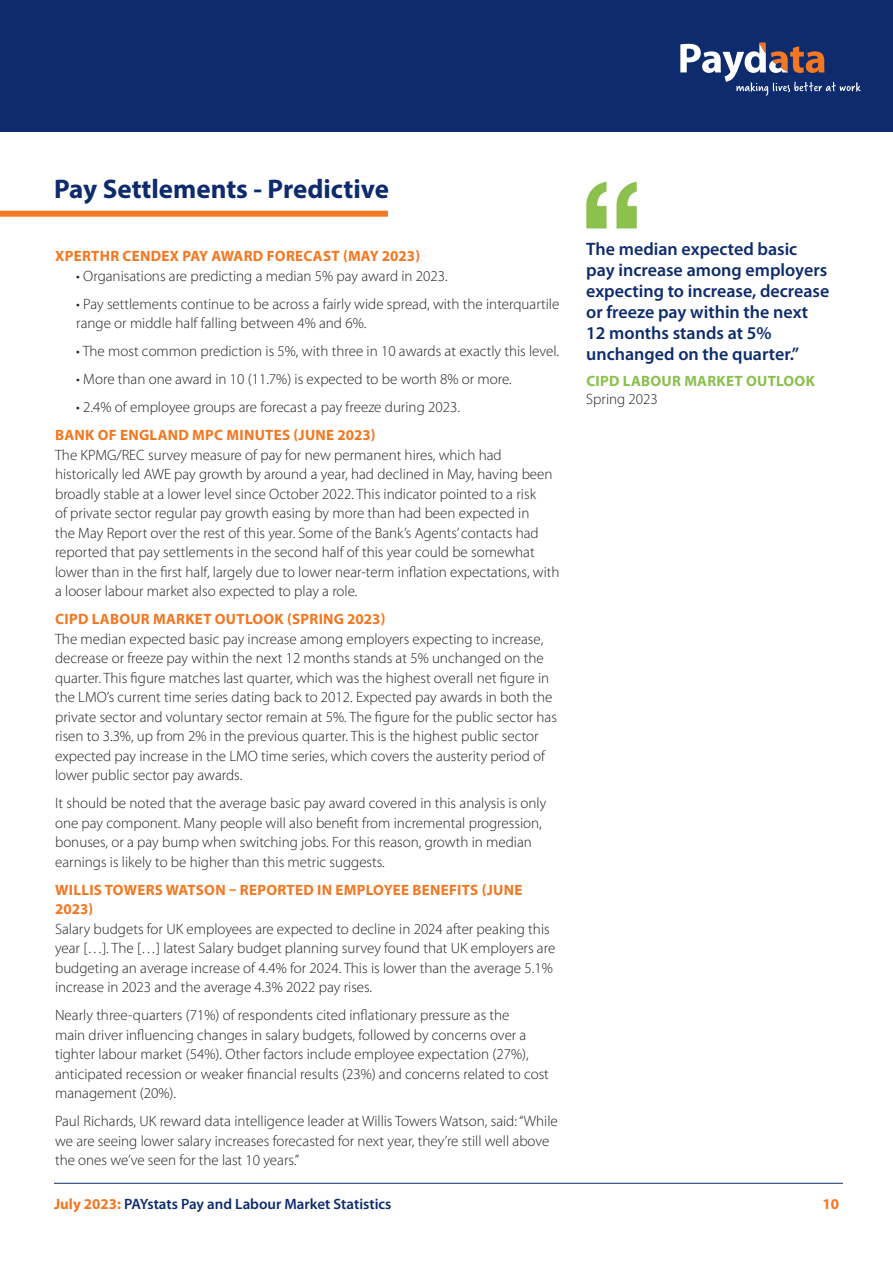
<style>
.page{position:relative;width:893px;height:1263px;background:#fff}
.page>*{position:absolute;margin:0;border:0;box-sizing:border-box;transform-origin:0 0}
.t1{font:700 27px "Myriad Pro";color:#0d2b6d}
.t2{font:600 18px/21px "Myriad Pro";color:#0d2b6d}
.t3{font:300 15px/19.5px "Myriad Pro";color:#231f20}
.t4{font:700 15px/19.5px "Myriad Pro";letter-spacing:.02em;color:#f47721}
.t5{font:600 15px "Myriad Pro";color:#0d2b6d}
.t6{font:700 15px "Myriad Pro";letter-spacing:.02em;color:#8bc04e}
.s1{font-weight:700;color:#f47721}
</style>
<div class="page">
<div style="left:0;top:211px;width:388px;height:6px;background:#f47721"></div>
<img style="left:586px;top:181px;width:51px;height:48px">
<div style="left:0;top:0;width:893px;height:132px;background:#0d2b6d"></div>
<svg style="left:680px;top:43px;width:181px;height:53px"></svg>
<hr style="left:54px;top:1183px;width:789px;height:1px;background:#0d2b6d">
<p class="t1" style="left:54px;top:171px;width:336px">Pay Settlements - Predictive</p>
<p class="t4" style="left:55px;top:246px;width:366px">XPERTHR CENDEX PAY AWARD FORECAST (MAY 2023)</p>
<p class="t3" style="left:76px;top:266px;width:373px">• Organisations are predicting a median 5% pay award in 2023.</p>
<p class="t3" style="left:76px;top:294px;width:485px">• Pay settlements continue to be across a fairly wide spread, with the interquartile range or middle half falling between 4% and 6%.</p>
<p class="t3" style="left:76px;top:341px;width:484px">• The most common prediction is 5%, with three in 10 awards at exactly this level.</p>
<p class="t3" style="left:76px;top:369px;width:437px">• More than one award in 10 (11.7%) is expected to be worth 8% or more.</p>
<p class="t3" style="left:76px;top:397px;width:385px">• 2.4% of employee groups are forecast a pay freeze during 2023.</p>
<p class="t4" style="left:55px;top:425px;width:322px">BANK OF ENGLAND MPC MINUTES (JUNE 2023)</p>
<p class="t3" style="left:55px;top:445px;width:506px">The KPMG/REC survey measure of pay for new permanent hires, which had historically led AWE pay growth by around a year, had declined in May, having been broadly stable at a lower level since October 2022. This indicator pointed to a risk<br>of private sector regular pay growth easing by more than had been expected in<br>the May Report over the rest of this year. Some of the Bank’s Agents’ contacts had reported that pay settlements in the second half of this year could be somewhat lower than in the first half, largely due to lower near-term inflation expectations, with a looser labour market also expected to play a role.</p>
<p class="t4" style="left:55px;top:609px;width:332px">CIPD LABOUR MARKET OUTLOOK (SPRING 2023)</p>
<p class="t3" style="left:55px;top:629px;width:503px">The median expected basic pay increase among employers expecting to increase, decrease or freeze pay within the next 12 months stands at 5% unchanged on the quarter. This figure matches last quarter, which was the highest overall net figure in the LMO’s current time series dating back to 2012. Expected pay awards in both the private sector and voluntary sector remain at 5%. The figure for the public sector has risen to 3.3%, up from 2% in the previous quarter. This is the highest public sector expected pay increase in the LMO time series, which covers the austerity period of lower public sector pay awards.</p>
<p class="t3" style="left:55px;top:793px;width:493px">It should be noted that the average basic pay award covered in this analysis is only one pay component. Many people will also benefit from incremental progression, bonuses, or a pay bump when switching jobs. For this reason, growth in median earnings is likely to be higher than this metric suggests.</p>
<p class="t4" style="left:55px;top:879px;width:469px">WILLIS TOWERS WATSON – REPORTED IN EMPLOYEE BENEFITS (JUNE<br>2023)</p>
<p class="t3" style="left:55px;top:919px;width:502px">Salary budgets for UK employees are expected to decline in 2024 after peaking this year […]. The […] latest Salary budget planning survey found that UK employers are budgeting an average increase of 4.4% for 2024. This is lower than the average 5.1% increase in 2023 and the average 4.3% 2022 pay rises.</p>
<p class="t3" style="left:55px;top:1005px;width:495px">Nearly three-quarters (71%) of respondents cited inflationary pressure as the<br>main driver influencing changes in salary budgets, followed by concerns over a tighter labour market (54%). Other factors include employee expectation (27%), anticipated recession or weaker financial results (23%) and concerns related to cost management (20%).</p>
<p class="t3" style="left:55px;top:1111px;width:504px">Paul Richards, UK reward data intelligence leader at Willis Towers Watson, said: “While we are seeing lower salary increases forecasted for next year, they’re still well above the ones we’ve seen for the last 10 years.”</p>
<p class="t2" style="left:586px;top:237px;width:245px">The median expected basic pay increase among employers expecting to increase, decrease or freeze pay within the next<br>12 months stands at 5% unchanged on the quarter.”</p>
<p class="t6" style="left:586px;top:371px;width:230px">CIPD LABOUR MARKET OUTLOOK</p>
<p class="t3" style="left:586px;top:389px;width:73px">Spring 2023</p>
<p class="t5" style="left:54px;top:1195px;width:339px"><span class="s1">July 2023:</span> PAYstats Pay and Labour Market Statistics</p>
<p class="t4" style="left:822px;top:1194px;width:18px">10</p>
</div>
